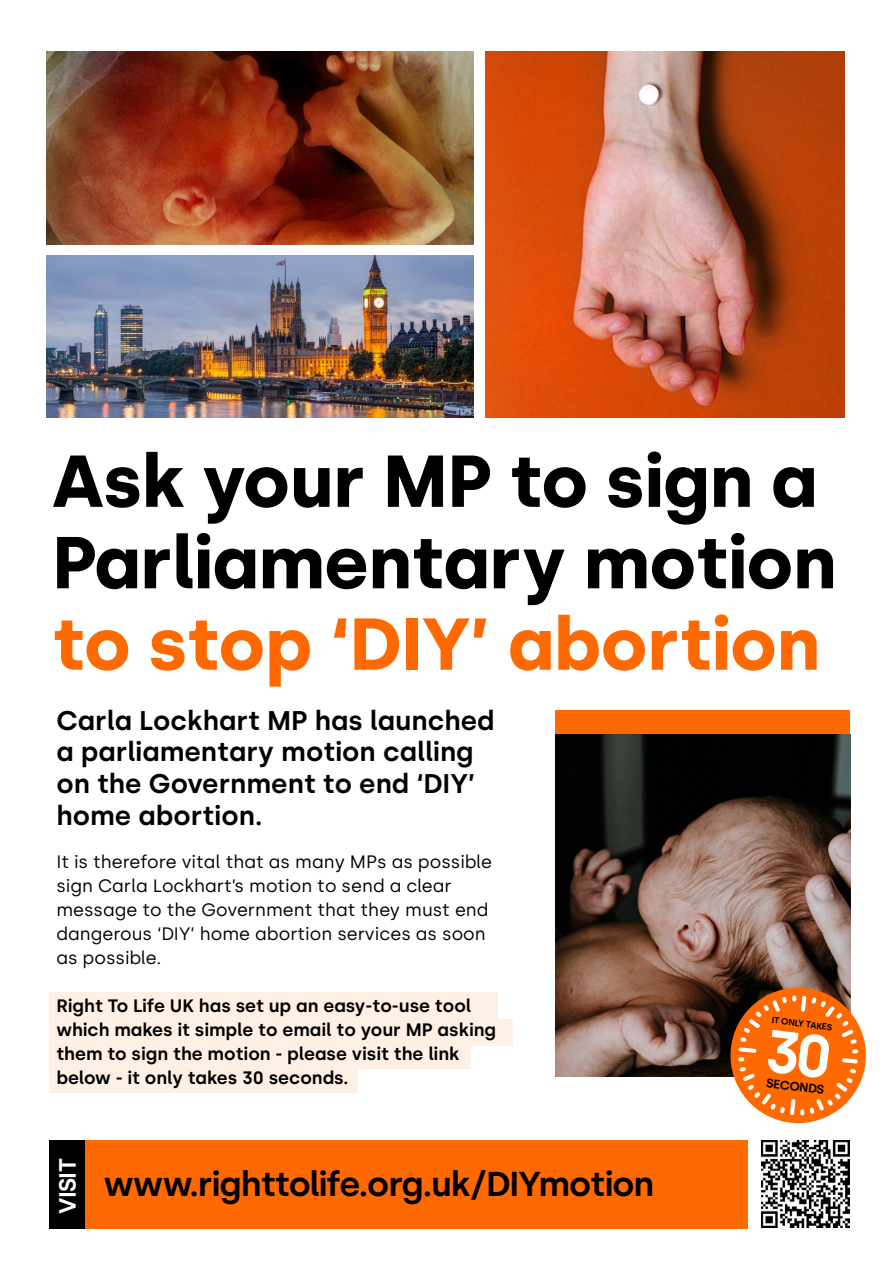
<style>
.page{position:relative;width:893px;height:1263px;background:#fff}
.page>*{position:absolute;margin:0;border:0;box-sizing:border-box;transform-origin:0 0}
.t1{font:700 73.35px/81.4px "Silka";letter-spacing:-.01em;color:#000}
.t2{font:700 73.35px "Silka";letter-spacing:-.01em;color:#ff6900}
.t3{font:600 34.5px "Silka";letter-spacing:-.03em;color:#000}
.t4{font:600 27px/31.5px "Silka";color:#000}
.t5{font:600 23.7px "Silka";letter-spacing:-.03em;color:#fff}
.t6{font:18px/24px "Silka";color:#000}
.t7{font:600 18px/24px "Silka";color:#000}
.t8{font:600 12.45px "Silka";color:#000}
.t9{font:600 9px "Silka";color:#000}
</style>
<div class="page">
<img style="left:556px;top:734px;width:294px;height:342px">
<div style="left:50px;top:991px;width:448px;height:27px;background:#fff0e6"></div>
<div style="left:50px;top:1018px;width:463px;height:27px;background:#fff0e6"></div>
<div style="left:50px;top:1045px;width:421px;height:24px;background:#fff0e6"></div>
<div style="left:50px;top:1069px;width:308px;height:24px;background:#fff0e6"></div>
<img style="left:47px;top:52px;width:427px;height:192px">
<img style="left:47px;top:256px;width:427px;height:161px">
<img style="left:485px;top:52px;width:360px;height:365px">
<div style="left:50px;top:1140px;width:697px;height:88px;background:#ff6900"></div>
<div style="left:556px;top:710px;width:294px;height:24px;background:#ff6900"></div>
<img style="left:762px;top:1140px;width:87px;height:88px">
<div style="left:50px;top:1140px;width:35px;height:88px;background:#000"></div>
<svg style="left:725px;top:982px;width:141px;height:142px"></svg>
<h1 class="t1" style="left:52px;top:440px;width:786px">Ask your MP to sign a<br>Parliamentary motion</h1>
<h1 class="t2" style="left:52px;top:600px;width:770px">to stop ‘DIY’ abortion</h1>
<h3 class="t4" style="left:56px;top:705px;width:440px">Carla Lockhart MP has launched a parliamentary motion calling on the Government to end ‘DIY’ home abortion.</h3>
<p class="t6" style="left:56px;top:850px;width:437px">It is therefore vital that as many MPs as possible sign Carla Lockhart’s motion to send a clear message to the Government that they must end dangerous ‘DIY’ home abortion services as soon as possible.</p>
<p class="t7" style="left:56px;top:994px;width:441px">Right To Life UK has set up an easy-to-use tool which makes it simple to email to your MP asking them to sign the motion - please visit the link below - it only takes 30 seconds.</p>
<p class="t9" style="left:772px;top:1015px;width:62px;rotate:7deg">IT ONLY TAKES</p>
<p class="t8" style="left:767px;top:1075px;width:60px;rotate:7deg">SECONDS</p>
<h3 class="t5" style="left:54px;top:1214px;width:57px;rotate:-90deg">VISIT</h3>
<h2 class="t3" style="left:104px;top:1163px;width:552px">www.righttolife.org.uk/DIYmotion</h2>
</div>
